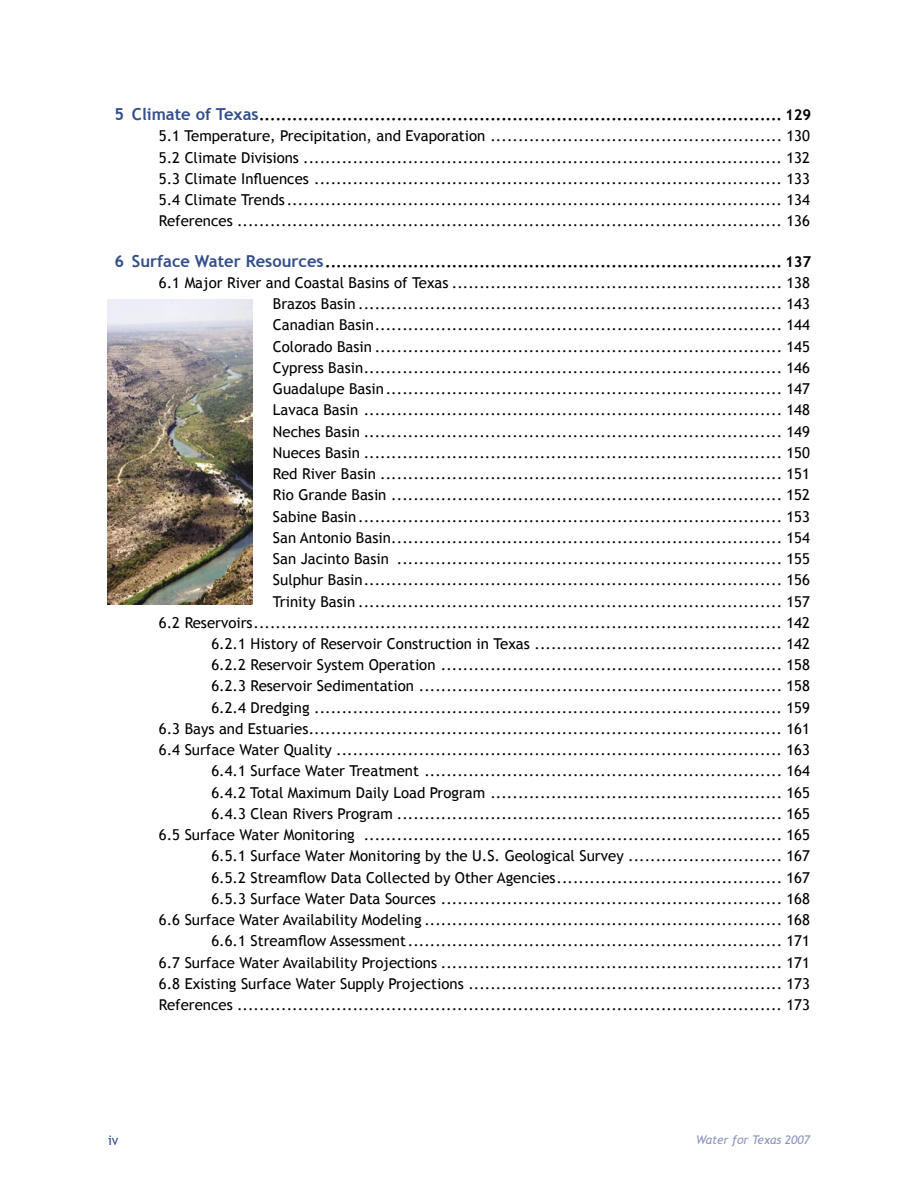
<style>
.page{position:relative;width:918px;height:1188px;background:#fff}
.page>*{position:absolute;margin:0;border:0;box-sizing:border-box;transform-origin:0 0}
._2_toc{font:15px "Trebuchet MS";color:#000}
._4_toc{font:15px "Trebuchet MS";color:#000}
._3_toc{font:15px "Trebuchet MS";color:#000}
._1_toc{font:700 15px "Trebuchet MS";color:#000}
.t1{font:13.5px "Trebuchet MS";color:#324e8b}
.t2{font:italic 12px "Trebuchet MS";color:#8b95bd}
.s1{font-size:16.5px;color:#fff}
.s2{font-size:16.5px;color:#324e8b}
</style>
<div class="page">
<img style="left:108px;top:299px;width:145px;height:306px">
<p class="_1_toc" style="left:105px;top:105px;width:708px"><span class="s1">1</span><span class="s2">5 Climate of Texas</span> ............................................................................................... 129</p>
<p class="_2_toc" style="left:159px;top:127px;width:652px">5.1 Temperature, Precipitation, and Evaporation ..................................................... 130</p>
<p class="_2_toc" style="left:159px;top:149px;width:652px">5.2 Climate Divisions ....................................................................................... 132</p>
<p class="_2_toc" style="left:159px;top:170px;width:652px">5.3 Climate Influences ..................................................................................... 133</p>
<p class="_2_toc" style="left:159px;top:191px;width:652px">5.4 Climate Trends .......................................................................................... 134</p>
<p class="_2_toc" style="left:159px;top:212px;width:652px">References ................................................................................................... 136</p>
<p class="_1_toc" style="left:105px;top:252px;width:708px"><span class="s1">1</span><span class="s2">6 Surface Water Resources</span> ................................................................................... 137</p>
<p class="_2_toc" style="left:159px;top:274px;width:652px">6.1 Major River and Coastal Basins of Texas ............................................................ 138</p>
<p class="_4_toc" style="left:273px;top:295px;width:538px">Brazos Basin ............................................................................. 143</p>
<p class="_4_toc" style="left:273px;top:316px;width:538px">Canadian Basin .......................................................................... 144</p>
<p class="_4_toc" style="left:273px;top:338px;width:538px">Colorado Basin .......................................................................... 145</p>
<p class="_4_toc" style="left:273px;top:359px;width:538px">Cypress Basin ............................................................................ 146</p>
<p class="_4_toc" style="left:273px;top:380px;width:538px">Guadalupe Basin ........................................................................ 147</p>
<p class="_4_toc" style="left:273px;top:401px;width:538px">Lavaca Basin ............................................................................ 148</p>
<p class="_4_toc" style="left:273px;top:422px;width:538px">Neches Basin ............................................................................ 149</p>
<p class="_4_toc" style="left:273px;top:444px;width:538px">Nueces Basin ............................................................................ 150</p>
<p class="_4_toc" style="left:273px;top:465px;width:538px">Red River Basin ......................................................................... 151</p>
<p class="_4_toc" style="left:273px;top:486px;width:538px">Rio Grande Basin ....................................................................... 152</p>
<p class="_4_toc" style="left:273px;top:507px;width:538px">Sabine Basin ............................................................................. 153</p>
<p class="_4_toc" style="left:273px;top:529px;width:538px">San Antonio Basin ....................................................................... 154</p>
<p class="_4_toc" style="left:273px;top:550px;width:538px">San Jacinto Basin ...................................................................... 155</p>
<p class="_4_toc" style="left:273px;top:571px;width:538px">Sulphur Basin ............................................................................ 156</p>
<p class="_4_toc" style="left:273px;top:592px;width:538px">Trinity Basin ............................................................................. 157</p>
<p class="_2_toc" style="left:159px;top:614px;width:652px">6.2 Reservoirs ................................................................................................ 142</p>
<p class="_3_toc" style="left:211px;top:635px;width:600px">6.2.1 History of Reservoir Construction in Texas ............................................. 142</p>
<p class="_3_toc" style="left:211px;top:656px;width:600px">6.2.2 Reservoir System Operation .............................................................. 158</p>
<p class="_3_toc" style="left:211px;top:677px;width:600px">6.2.3 Reservoir Sedimentation .................................................................. 158</p>
<p class="_3_toc" style="left:211px;top:699px;width:600px">6.2.4 Dredging ..................................................................................... 159</p>
<p class="_2_toc" style="left:159px;top:720px;width:652px">6.3 Bays and Estuaries ...................................................................................... 161</p>
<p class="_2_toc" style="left:159px;top:741px;width:652px">6.4 Surface Water Quality ................................................................................. 163</p>
<p class="_3_toc" style="left:211px;top:762px;width:600px">6.4.1 Surface Water Treatment ................................................................. 164</p>
<p class="_3_toc" style="left:211px;top:784px;width:600px">6.4.2 Total Maximum Daily Load Program ..................................................... 165</p>
<p class="_3_toc" style="left:211px;top:805px;width:600px">6.4.3 Clean Rivers Program ...................................................................... 165</p>
<p class="_2_toc" style="left:159px;top:826px;width:652px">6.5 Surface Water Monitoring ............................................................................ 165</p>
<p class="_3_toc" style="left:211px;top:847px;width:600px">6.5.1 Surface Water Monitoring by the U.S. Geological Survey ............................ 167</p>
<p class="_3_toc" style="left:211px;top:869px;width:600px">6.5.2 Streamflow Data Collected by Other Agencies ......................................... 167</p>
<p class="_3_toc" style="left:211px;top:890px;width:600px">6.5.3 Surface Water Data Sources .............................................................. 168</p>
<p class="_2_toc" style="left:159px;top:911px;width:652px">6.6 Surface Water Availability Modeling ................................................................. 168</p>
<p class="_3_toc" style="left:211px;top:932px;width:600px">6.6.1 Streamflow Assessment .................................................................... 171</p>
<p class="_2_toc" style="left:159px;top:953px;width:652px">6.7 Surface Water Availability Projections .............................................................. 171</p>
<p class="_2_toc" style="left:159px;top:975px;width:652px">6.8 Existing Surface Water Supply Projections ......................................................... 173</p>
<p class="_2_toc" style="left:159px;top:996px;width:652px">References ................................................................................................... 173</p>
<p class="t1" style="left:108px;top:1133px;width:12px">iv</p>
<p class="t2" style="left:696px;top:1133px;width:115px">Water for Texas 2007</p>
</div>
